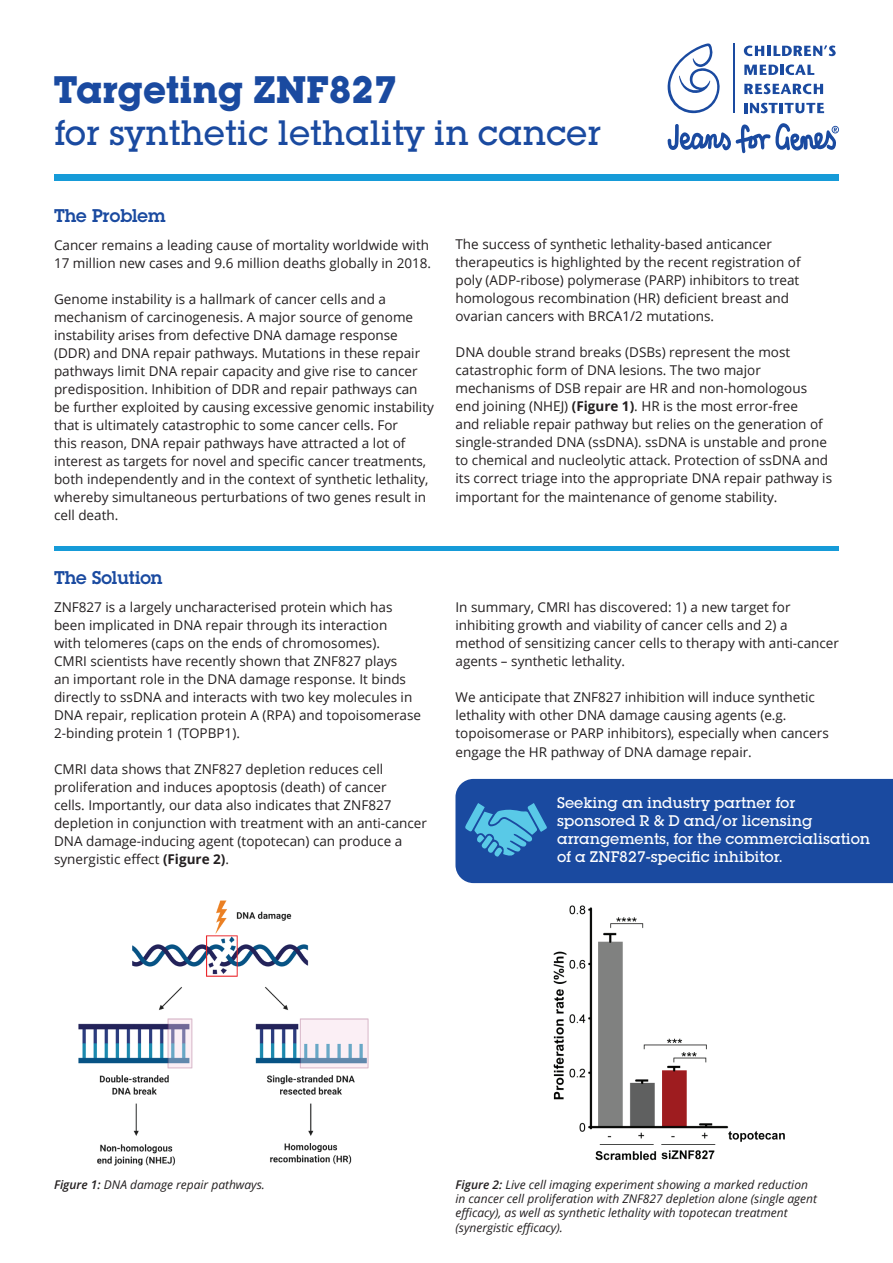
<style>
.page{position:relative;width:893px;height:1263px;background:#fff}
.page>*{position:absolute;margin:0;border:0;box-sizing:border-box;transform-origin:0 0}
.t1{font:700 37.5px "Lubalin Graph Std";color:#1a4aa0}
.t2{font:500 34.5px "Lubalin Graph Std";color:#1a4aa0}
.t3{font:600 18px "Lubalin Graph Std";color:#1a4aa0}
.t4{font:500 15px/18px "Lubalin Graph Std";color:#fff}
.t5{font:13.5px/18px "Open Sans";color:#231f20}
.t6{font:italic 12px/14.4px "Open Sans";color:#231f20}
.s1{font-weight:700}
.s2{font-weight:600}
</style>
<div class="page">
<div style="left:54px;top:174px;width:785px;height:7px;background:#169bd8"></div>
<svg style="left:668px;top:123px;width:171px;height:30px"></svg>
<svg style="left:668px;top:43px;width:52px;height:70px"></svg>
<svg style="left:744px;top:46px;width:20px;height:10px"></svg>
<hr style="left:767px;top:46px;width:4px;height:10px;background:#1a4aa0">
<svg style="left:773px;top:45px;width:63px;height:11px"></svg>
<svg style="left:744px;top:64px;width:70px;height:11px"></svg>
<svg style="left:744px;top:84px;width:79px;height:10px"></svg>
<svg style="left:744px;top:103px;width:80px;height:10px"></svg>
<hr style="left:733px;top:43px;width:2px;height:70px;background:#1a4aa0">
<img style="left:78px;top:900px;width:291px;height:266px">
<div style="left:455px;top:779px;width:438px;height:104px;background:#1a4aa0"></div>
<svg style="left:464px;top:803px;width:83px;height:53px"></svg>
<img style="left:553px;top:905px;width:232px;height:256px">
<div style="left:54px;top:546px;width:785px;height:5px;background:#169bd8"></div>
<h1 class="t1" style="left:54px;top:66px;width:344px">Targeting ZNF827</h1>
<h2 class="t2" style="left:54px;top:111px;width:548px">for synthetic lethality in cancer</h2>
<h3 class="t3" style="left:54px;top:203px;width:113px">The Problem</h3>
<p class="t5" style="left:54px;top:235px;width:379px">Cancer remains a leading cause of mortality worldwide with<br>17 million new cases and 9.6 million deaths globally in 2018.</p>
<p class="t5" style="left:54px;top:289px;width:381px">Genome instability is a hallmark of cancer cells and a mechanism of carcinogenesis. A major source of genome instability arises from defective DNA damage response (DDR) and DNA repair pathways. Mutations in these repair pathways limit DNA repair capacity and give rise to cancer predisposition. Inhibition of DDR and repair pathways can be further exploited by causing excessive genomic instability that is ultimately catastrophic to some cancer cells. For<br>this reason, DNA repair pathways have attracted a lot of interest as targets for novel and specific cancer treatments, both independently and in the context of synthetic lethality, whereby simultaneous perturbations of two genes result in cell death.</p>
<h3 class="t3" style="left:54px;top:565px;width:110px">The Solution</h3>
<p class="t5" style="left:54px;top:597px;width:369px">ZNF827 is a largely uncharacterised protein which has been implicated in DNA repair through its interaction<br>with telomeres (caps on the ends of chromosomes).<br>CMRI scientists have recently shown that ZNF827 plays<br>an important role in the DNA damage response. It binds directly to ssDNA and interacts with two key molecules in DNA repair, replication protein A (RPA) and topoisomerase 2-binding protein 1 (TOPBP1).</p>
<p class="t5" style="left:54px;top:759px;width:375px">CMRI data shows that ZNF827 depletion reduces cell proliferation and induces apoptosis (death) of cancer<br>cells. Importantly, our data also indicates that ZNF827 depletion in conjunction with treatment with an anti-cancer DNA damage-inducing agent (topotecan) can produce a synergistic effect <span class="s1">(Figure 2)</span>.</p>
<p class="t5" style="left:455px;top:235px;width:347px">The success of synthetic lethality-based anticancer therapeutics is highlighted by the recent registration of poly (ADP-ribose) polymerase (PARP) inhibitors to treat homologous recombination (HR) deficient breast and ovarian cancers with BRCA1/2 mutations.</p>
<p class="t5" style="left:455px;top:343px;width:378px">DNA double strand breaks (DSBs) represent the most catastrophic form of DNA lesions. The two major mechanisms of DSB repair are HR and non-homologous end joining (NHEJ) <span class="s1">(Figure 1)</span>. HR is the most error-free<br>and reliable repair pathway but relies on the generation of single-stranded DNA (ssDNA). ssDNA is unstable and prone to chemical and nucleolytic attack. Protection of ssDNA and its correct triage into the appropriate DNA repair pathway is</p>
<p class="t5" style="left:455px;top:488px;width:324px">important for the maintenance of genome stability.</p>
<p class="t5" style="left:455px;top:597px;width:385px">In summary, CMRI has discovered: 1) a new target for inhibiting growth and viability of cancer cells and 2) a method of sensitizing cancer cells to therapy with anti-cancer agents – synthetic lethality.</p>
<p class="t5" style="left:455px;top:687px;width:375px">We anticipate that ZNF827 inhibition will induce synthetic lethality with other DNA damage causing agents (e.g. topoisomerase or PARP inhibitors), especially when cancers</p>
<p class="t5" style="left:455px;top:743px;width:298px">engage the HR pathway of DNA damage repair.</p>
<p class="t4" style="left:557px;top:794px;width:315px">Seeking an industry partner for sponsored R &amp; D and/or licensing arrangements, for the commercialisation of a ZNF827-specific inhibitor.</p>
<p class="t6" style="left:54px;top:1177px;width:213px"><span class="s2">Figure 1:</span> DNA damage repair pathways.</p>
<p class="t6" style="left:455px;top:1177px;width:363px"><span class="s2">Figure 2:</span> Live cell imaging experiment showing a marked reduction in cancer cell proliferation with ZNF827 depletion alone (single agent efficacy), as well as synthetic lethality with topotecan treatment (synergistic efficacy).</p>
</div>
